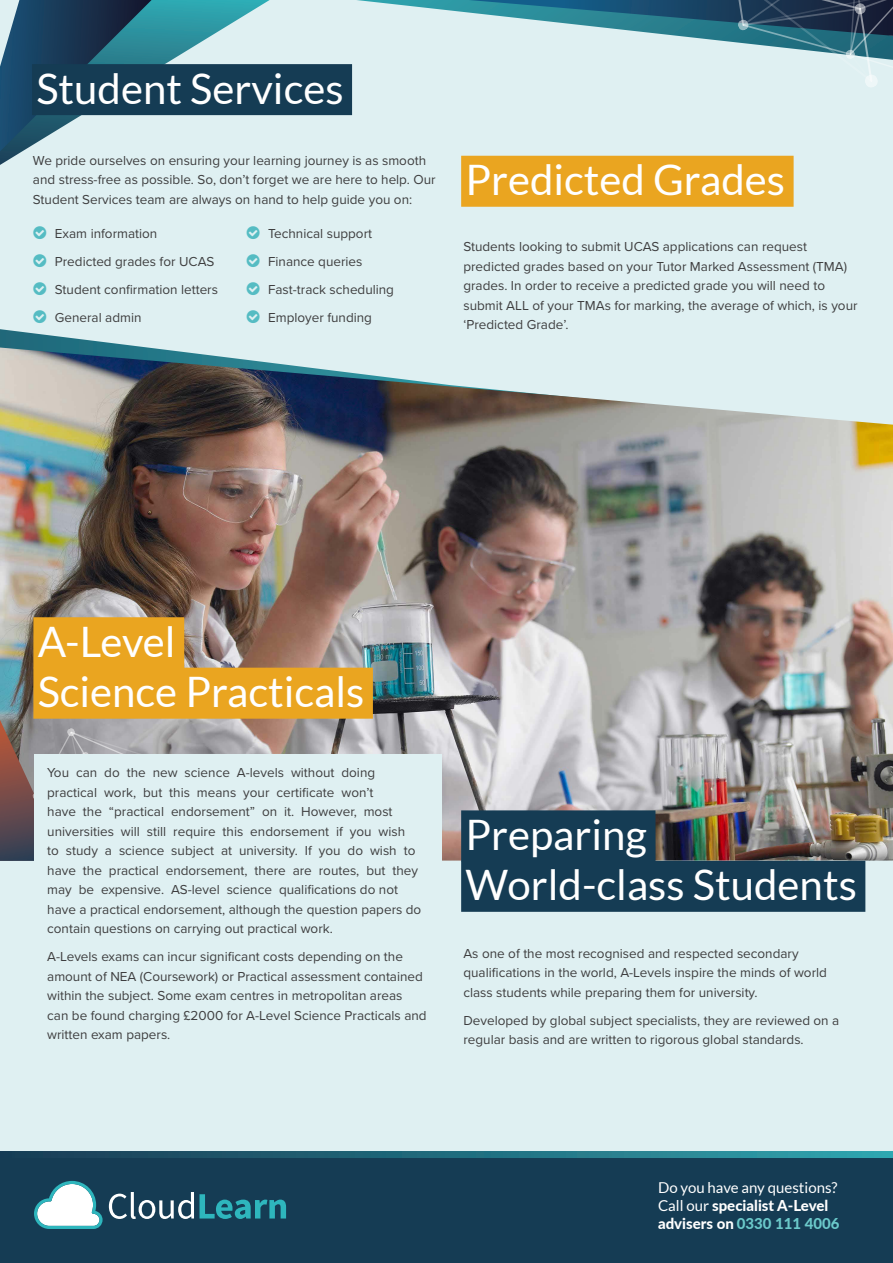
<style>
.page{position:relative;width:893px;height:1263px;background:#dff0f2}
.page>*{position:absolute;margin:0;border:0;box-sizing:border-box;transform-origin:0 0}
.Main_Heading{font:42px "Lato";color:#fff}
.t1{font:15px/18px "Lato";color:#fff}
.Body_text{font:13.5px/19.5px "Proxima Nova";color:#3e3e3f}
.s1{color:#55bcc3}
.s2{font-weight:800}
.s3{font-weight:800;color:#6bc9ca}
</style>
<div class="page">
<div style="left:0;top:1157px;width:893px;height:106px;background:#153c54"></div>
<svg style="left:34px;top:1181px;width:69px;height:48px"></svg>
<svg style="left:109px;top:1192px;width:85px;height:27px"></svg>
<svg style="left:200px;top:1194px;width:86px;height:25px"></svg>
<svg style="left:0;top:1151px;width:893px;height:6px;background:#236e7f"></svg>
<svg style="left:0;top:329px;width:143px;height:18px"></svg>
<img style="left:0;top:347px;width:893px;height:513px">
<svg style="left:184px;top:657px;width:113px;height:11px"></svg>
<svg style="left:0;top:682px;width:303px;height:179px;background:#8f8687"></svg>
<div style="left:461px;top:156px;width:333px;height:51px;background:#eaa520"></div>
<svg style="left:357px;top:0;width:536px;height:87px"></svg>
<svg style="left:0;top:0;width:270px;height:165px"></svg>
<div style="left:32px;top:64px;width:320px;height:51px;background:#153c54"></div>
<div style="left:33px;top:617px;width:151px;height:51px;background:#eaa520"></div>
<div style="left:33px;top:668px;width:340px;height:51px;background:#eaa520"></div>
<div style="left:34px;top:754px;width:408px;height:345px;background:#dff0f2"></div>
<div style="left:461px;top:810px;width:194px;height:51px;background:#153c54"></div>
<div style="left:461px;top:861px;width:404px;height:51px;background:#153c54"></div>
<p class="Main_Heading" style="left:36px;top:65px;width:309px">Student Services</p>
<p class="Body_text" style="left:33px;top:150px;width:404px">We pride ourselves on ensuring your learning journey is as smooth and stress-free as possible. So, don’t forget we are here to help. Our<br>Student Services team are always on hand to help guide you on:</p>
<p class="Body_text" style="left:34px;top:223px;width:125px"><span class="s1">■</span> Exam information</p>
<p class="Body_text" style="left:34px;top:251px;width:182px"><span class="s1">■</span> Predicted grades for UCAS</p>
<p class="Body_text" style="left:34px;top:279px;width:186px"><span class="s1">■</span> Student confirmation letters</p>
<p class="Body_text" style="left:34px;top:307px;width:109px"><span class="s1">■</span> General admin</p>
<p class="Body_text" style="left:247px;top:223px;width:127px"><span class="s1">■</span> Technical support</p>
<p class="Body_text" style="left:247px;top:251px;width:117px"><span class="s1">■</span> Finance queries</p>
<p class="Body_text" style="left:247px;top:279px;width:149px"><span class="s1">■</span> Fast-track scheduling</p>
<p class="Body_text" style="left:247px;top:307px;width:127px"><span class="s1">■</span> Employer funding</p>
<p class="Main_Heading" style="left:465px;top:157px;width:321px">Predicted Grades</p>
<p class="Body_text" style="left:463px;top:236px;width:396px">Students looking to submit UCAS applications can request predicted grades based on your Tutor Marked Assessment (TMA) grades. In order to receive a predicted grade you will need to submit ALL of your TMAs for marking, the average of which, is your ‘Predicted Grade’.</p>
<p class="Main_Heading" style="left:38px;top:618px;width:140px">A-Level</p>
<p class="Main_Heading" style="left:38px;top:669px;width:328px">Science Practicals</p>
<p class="Body_text" style="left:47px;top:762px;width:376px">You can do the new science A-levels without doing practical work, but this means your certificate won’t<br>have the “practical endorsement” on it. However, most universities will still require this endorsement if you wish<br>to study a science subject at university. If you do wish to have the practical endorsement, there are routes, but they may be expensive. AS-level science qualifications do not have a practical endorsement, although the question papers do contain questions on carrying out practical work.</p>
<p class="Body_text" style="left:47px;top:946px;width:381px">A-Levels exams can incur significant costs depending on the amount of NEA (Coursework) or Practical assessment contained within the subject. Some exam centres in metropolitan areas can be found charging £2000 for A-Level Science Practicals and written exam papers.</p>
<p class="Body_text" style="left:463px;top:943px;width:365px">As one of the most recognised and respected secondary qualifications in the world, A-Levels inspire the minds of world class students while preparing them for university.</p>
<p class="Main_Heading" style="left:465px;top:811px;width:183px">Preparing</p>
<p class="Main_Heading" style="left:465px;top:862px;width:393px">World-class Students</p>
<p class="Body_text" style="left:463px;top:1010px;width:377px">Developed by global subject specialists, they are reviewed on a regular basis and are written to rigorous global standards.</p>
<p class="t1" style="left:658px;top:1178px;width:183px">Do you have any questions?<br>Call our <span class="s2">specialist A-Level advisers on</span> <span class="s3">0330 111 4006</span></p>
</div>
